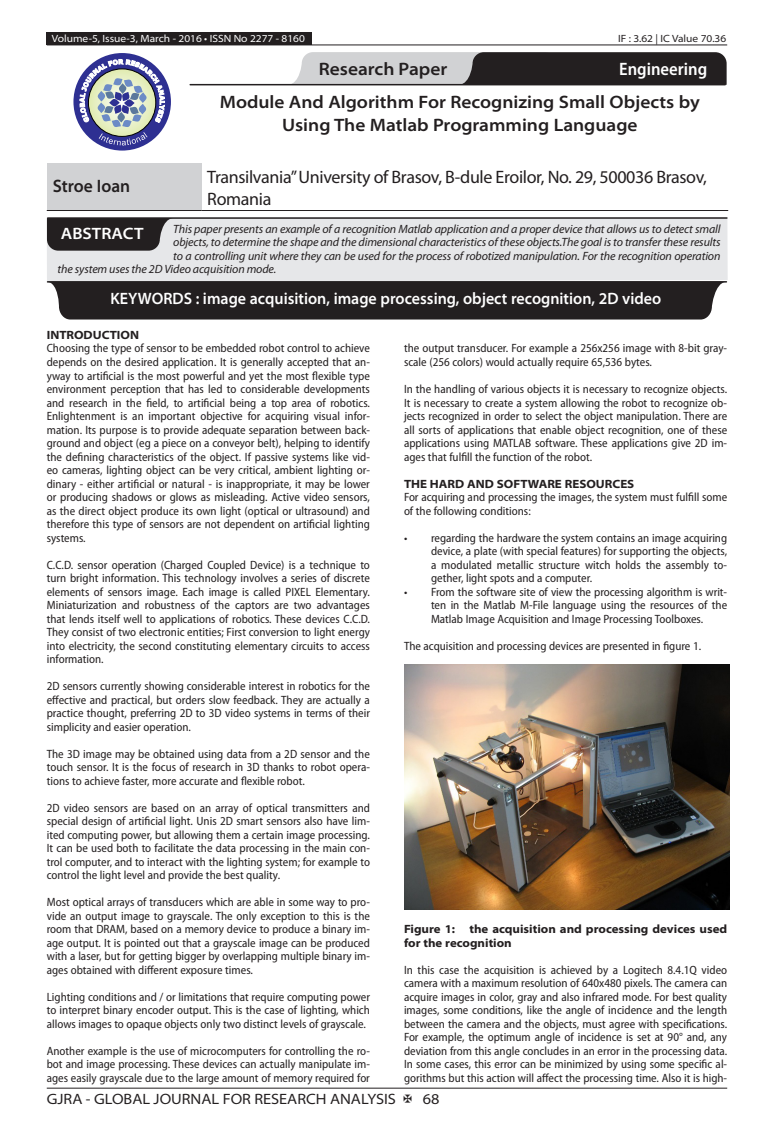
<style>
.page{position:relative;width:774px;height:1136px;background:#fff}
.page>*{position:absolute;margin:0;border:0;box-sizing:border-box;transform-origin:0 0}
.GRA_Articles_Head{font:600 semi-expanded 18px/23.4px "Myriad Pro";color:#231f20;text-align:center}
.t1{font:18px/21.6px "Myriad Pro";letter-spacing:-.02em;color:#231f20}
.GRA_Subject_Name{font:600 semi-condensed 18px "Myriad Pro";color:#fff}
.GRA_Author_Name{font:600 semi-expanded 18px "Myriad Pro";color:#231f20;scale:.9 1}
.GRA_Keywords{font:600 semi-expanded 16.5px "Myriad Pro";color:#fff;scale:.9 1}
.GRA_Keywords-2{font:600 semi-expanded 16.5px "Myriad Pro";color:#fff}
.t2{font:semi-expanded 15px "Myriad Pro";color:#231f20}
.GRA_Body_Text{font:semi-condensed 12px/13.5px "Myriad Pro";color:#231f20;text-align:justify}
.GRA_Abstract{font:italic 12px "Myriad Pro";letter-spacing:-.01em;color:#231f20}
.GRA_Bold{font:700 semi-expanded 12px/13.5px "Myriad Pro";color:#231f20}
.t3{font:semi-expanded 10.5px "Myriad Pro";color:#fff}
.t4{font:semi-expanded 10.5px "Myriad Pro";color:#231f20}
</style>
<div class="page">
<hr style="left:47px;top:1087px;width:680px;height:1px;background:#231f20">
<div style="left:47px;top:32px;width:265px;height:13px;background:#231f20"></div>
<hr style="left:47px;top:45px;width:680px;height:1px;background:#231f20">
<svg style="left:288px;top:52px;width:439px;height:33px;background:#6e6c6d"></svg>
<hr style="left:190px;top:84px;width:535px;height:1px;background:#231f20">
<div style="left:73px;top:53px;width:98px;height:97px;background:#2e3092;border-radius:50%"></div>
<svg style="left:80px;top:59px;width:85px;height:86px"></svg>
<div style="left:47px;top:163px;width:154px;height:47px;background:#d1d2d4"></div>
<hr style="left:47px;top:210px;width:154px;height:1px;background:#231f20">
<hr style="left:201px;top:210px;width:527px;height:1px;background:#231f20">
<div style="left:47px;top:217px;width:681px;height:65px;background:#e6e7e9"></div>
<hr style="left:48px;top:217px;width:679px;height:2px;background:#231f20">
<svg style="left:47px;top:218px;width:126px;height:32px;background:#353233"></svg>
<div style="left:47px;top:281px;width:679px;height:38px;background:#231f20"></div>
<img style="left:404px;top:664px;width:326px;height:245px">
<p class="t3" style="left:52px;top:32px;width:255px">Volume-5, Issue-3, March - 2016 • ISSN No 2277 - 8160</p>
<p class="t4" style="left:618px;top:32px;width:110px">IF : 3.62 | IC Value 70.36</p>
<p class="GRA_Articles_Head" style="left:319px;top:58px;width:130px">Research Paper</p>
<p class="GRA_Subject_Name" style="left:619px;top:59px;width:90px">Engineering</p>
<p class="GRA_Articles_Head" style="left:220px;top:91px;width:482px">Module And Algorithm For Recognizing Small Objects by<br>Using The Matlab Programming Language</p>
<p class="GRA_Author_Name" style="left:53px;top:176px;width:88px">Stroe Ioan</p>
<p class="t1" style="left:207px;top:166px;width:501px">Transilvania” University of Brasov, B-dule Eroilor, No. 29, 500036 Brasov,<br>Romania</p>
<p class="GRA_Abstract" style="left:173px;top:222px;width:549px">This paper presents an example of a recognition Matlab application and a proper device that allows us to detect small</p>
<p class="GRA_Abstract" style="left:173px;top:236px;width:549px">objects, to determine the shape and the dimensional characteristics of these objects.The goal is to transfer these results</p>
<p class="GRA_Abstract" style="left:173px;top:249px;width:549px">to a controlling unit where they can be used for the process of robotized manipulation. For the recognition operation</p>
<p class="GRA_Abstract" style="left:58px;top:263px;width:220px">the system uses the 2D Video acquisition mode.</p>
<p class="GRA_Keywords-2" style="left:61px;top:224px;width:84px">ABSTRACT</p>
<p class="GRA_Keywords" style="left:111px;top:289px;width:613px">KEYWORDS : image acquisition, image processing, object recognition, 2D video</p>
<p class="GRA_Bold" style="left:47px;top:328px;width:94px">INTRODUCTION</p>
<p class="GRA_Body_Text" style="left:47px;top:342px;width:325px">Choosing the type of sensor to be embedded robot control to achieve depends on the desired application. It is generally accepted that an&shy;yway to artificial is the most powerful and yet the most flexible type environment perception that has led to considerable developments and research in the field, to artificial being a top area of robotics.<br>Enlightenment is an important objective for acquiring visual infor&shy;mation. Its purpose is to provide adequate separation between back&shy;ground and object (eg a piece on a conveyor belt), helping to identify the defining characteristics of the object. If passive systems like vid&shy;eo cameras, lighting object can be very critical, ambient lighting or&shy;dinary - either artificial or natural - is inappropriate, it may be lower or producing shadows or glows as misleading. Active video sensors, as the direct object produce its own light (optical or ultrasound) and therefore this type of sensors are not dependent on artificial lighting systems.</p>
<p class="GRA_Body_Text" style="left:47px;top:558px;width:325px">C.C.D. sensor operation (Charged Coupled Device) is a technique to turn bright information. This technology involves a series of discrete elements of sensors image. Each image is called PIXEL Elementary.<br>Miniaturization and robustness of the captors are two advantages that lends itself well to applications of robotics. These devices C.C.D.<br>They consist of two electronic entities; First conversion to light energy into electricity, the second constituting elementary circuits to access information.</p>
<p class="GRA_Body_Text" style="left:47px;top:679px;width:325px">2D sensors currently showing considerable interest in robotics for the effective and practical, but orders slow feedback. They are actually a practice thought, preferring 2D to 3D video systems in terms of their simplicity and easier operation.</p>
<p class="GRA_Body_Text" style="left:47px;top:747px;width:325px">The 3D image may be obtained using data from a 2D sensor and the touch sensor. It is the focus of research in 3D thanks to robot opera&shy;tions to achieve faster, more accurate and flexible robot.</p>
<p class="GRA_Body_Text" style="left:47px;top:801px;width:325px">2D video sensors are based on an array of optical transmitters and special design of artificial light. Unis 2D smart sensors also have lim&shy;ited computing power, but allowing them a certain image processing.<br>It can be used both to facilitate the data processing in the main con&shy;trol computer, and to interact with the lighting system; for example to control the light level and provide the best quality.</p>
<p class="GRA_Body_Text" style="left:47px;top:895px;width:325px">Most optical arrays of transducers which are able in some way to pro&shy;vide an output image to grayscale. The only exception to this is the room that DRAM, based on a memory device to produce a binary im&shy;age output. It is pointed out that a grayscale image can be produced with a laser, but for getting bigger by overlapping multiple binary im&shy;ages obtained with different exposure times.</p>
<p class="GRA_Body_Text" style="left:47px;top:990px;width:325px">Lighting conditions and / or limitations that require computing power to interpret binary encoder output. This is the case of lighting, which allows images to opaque objects only two distinct levels of grayscale.</p>
<p class="GRA_Body_Text" style="left:47px;top:1044px;width:325px">Another example is the use of microcomputers for controlling the ro&shy;bot and image processing. These devices can actually manipulate im&shy;ages easily grayscale due to the large amount of memory required for</p>
<p class="GRA_Body_Text" style="left:404px;top:342px;width:325px">the output transducer. For example a 256x256 image with 8-bit gray&shy;scale (256 colors) would actually require 65,536 bytes.</p>
<p class="GRA_Body_Text" style="left:404px;top:382px;width:325px">In the handling of various objects it is necessary to recognize objects.<br>It is necessary to create a system allowing the robot to recognize ob&shy;jects recognized in order to select the object manipulation. There are all sorts of applications that enable object recognition, one of these applications using MATLAB software. These applications give 2D im&shy;ages that fulfill the function of the robot.</p>
<p class="GRA_Bold" style="left:404px;top:477px;width:232px">THE HARD AND SOFTWARE RESOURCES</p>
<p class="GRA_Body_Text" style="left:404px;top:490px;width:325px">For acquiring and processing the images, the system must fulfill some of the following conditions:</p>
<p class="GRA_Body_Text" style="left:431px;top:531px;width:298px;text-indent:-27px">• regarding the hardware the system contains an image acquiring device, a plate (with special features) for supporting the objects, a modulated metallic structure witch holds the assembly to&shy;gether, light spots and a computer.</p>
<p class="GRA_Body_Text" style="left:431px;top:585px;width:298px;text-indent:-27px">• From the software site of view the processing algorithm is writ&shy;ten in the Matlab M-File language using the resources of the Matlab Image Acquisition and Image Processing Toolboxes.</p>
<p class="GRA_Body_Text" style="left:404px;top:639px;width:299px">The acquisition and processing devices are presented in figure 1.</p>
<p class="GRA_Bold" style="left:404px;top:922px;width:325px">Figure 1: the acquisition and processing devices used for the recognition</p>
<p class="GRA_Body_Text" style="left:404px;top:963px;width:325px">In this case the acquisition is achieved by a Logitech 8.4.1Q video camera with a maximum resolution of 640x480 pixels. The camera can acquire images in color, gray and also infrared mode. For best quality images, some conditions, like the angle of incidence and the length between the camera and the objects, must agree with specifications.<br>For example, the optimum angle of incidence is set at 90° and, any deviation from this angle concludes in an error in the processing data.<br>In some cases, this error can be minimized by using some specific al&shy;gorithms but this action will affect the processing time. Also it is high-</p>
<p class="t2" style="left:47px;top:1090px;width:351px">GJRA - GLOBAL JOURNAL FOR RESEARCH ANALYSIS</p>
<p class="t2" style="left:423px;top:1090px;width:18px">68</p>
</div>
